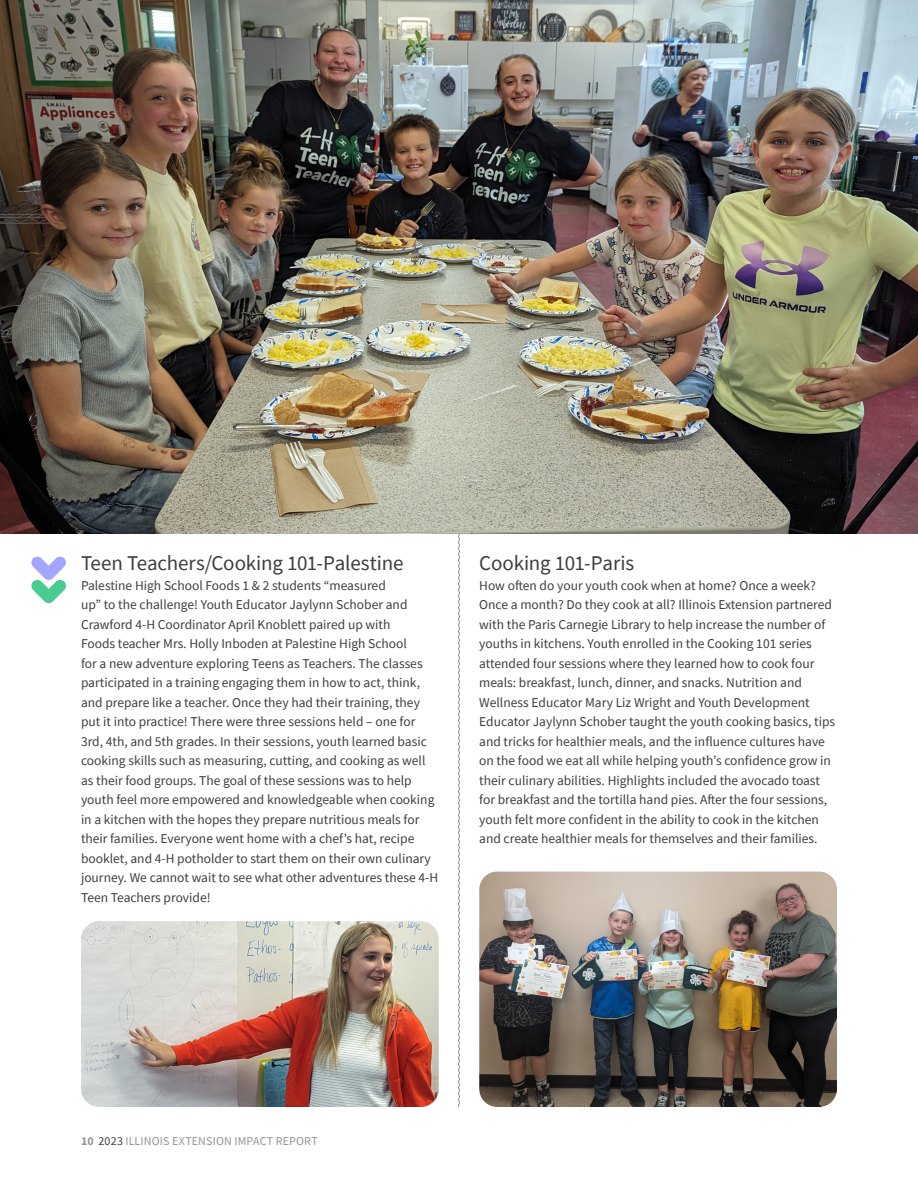
<style>
.page{position:relative;width:918px;height:1188px;background:#fff}
.page>*{position:absolute;margin:0;border:0;box-sizing:border-box;transform-origin:0 0}
.Article_Title{font:21px "Source Sans Pro";letter-spacing:-.01em;color:#3e3e3f}
.t1{font:13.5px/19.5px "Source Sans Pro";color:#3e3e3f}
.t2{font:12px "Source Sans Pro";letter-spacing:.01em;color:#939598}
.s1{font-weight:700}
.s2{color:#3e3e3f}
</style>
<div class="page">
<svg style="left:458px;top:533px;width:2px;height:574px"></svg>
<img style="left:0;top:0;width:918px;height:533px">
<svg style="left:31px;top:556px;width:35px;height:48px"></svg>
<img style="left:81px;top:921px;width:358px;height:186px">
<img style="left:479px;top:872px;width:358px;height:235px">
<h2 class="Article_Title" style="left:81px;top:550px;width:324px">Teen Teachers/Cooking 101-Palestine</h2>
<p class="t1" style="left:81px;top:576px;width:359px">Palestine High School Foods 1 &amp; 2 students “measured<br>up” to the challenge! Youth Educator Jaylynn Schober and Crawford 4-H Coordinator April Knoblett paired up with<br>Foods teacher Mrs. Holly Inboden at Palestine High School<br>for a new adventure exploring Teens as Teachers. The classes participated in a training engaging them in how to act, think, and prepare like a teacher. Once they had their training, they put it into practice! There were three sessions held – one for 3rd, 4th, and 5th grades. In their sessions, youth learned basic cooking skills such as measuring, cutting, and cooking as well as their food groups. The goal of these sessions was to help youth feel more empowered and knowledgeable when cooking in a kitchen with the hopes they prepare nutritious meals for their families. Everyone went home with a chef’s hat, recipe booklet, and 4-H potholder to start them on their own culinary journey. We cannot wait to see what other adventures these 4-H Teen Teachers provide!</p>
<h2 class="Article_Title" style="left:479px;top:550px;width:156px">Cooking 101-Paris</h2>
<p class="t1" style="left:479px;top:576px;width:357px">How often do your youth cook when at home? Once a week?<br>Once a month? Do they cook at all? Illinois Extension partnered with the Paris Carnegie Library to help increase the number of youths in kitchens. Youth enrolled in the Cooking 101 series attended four sessions where they learned how to cook four meals: breakfast, lunch, dinner, and snacks. Nutrition and Wellness Educator Mary Liz Wright and Youth Development Educator Jaylynn Schober taught the youth cooking basics, tips and tricks for healthier meals, and the influence cultures have on the food we eat all while helping youth’s confidence grow in their culinary abilities. Highlights included the avocado toast for breakfast and the tortilla hand pies. After the four sessions, youth felt more confident in the ability to cook in the kitchen and create healthier meals for themselves and their families.</p>
<p class="t2" style="left:81px;top:1133px;width:238px"><span class="s1">10</span> <span class="s2">2023</span> ILLINOIS EXTENSION IMPACT REPORT</p>
</div>
